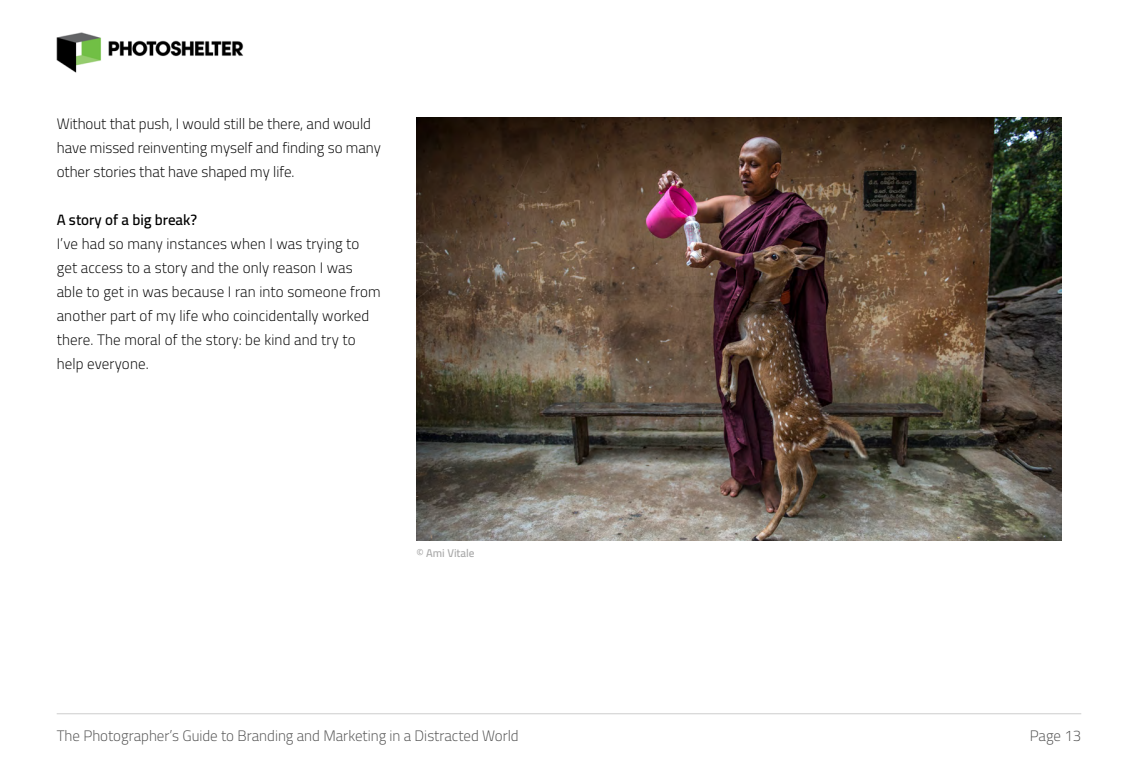
<style>
.page{position:relative;width:1138px;height:765px;background:#fff}
.page>*{position:absolute;margin:0;border:0;box-sizing:border-box;transform-origin:0 0}
.t1{font:300 15px/24px "Cairo";letter-spacing:.01em;color:#000}
.t2{font:300 15px "Cairo";color:#515151}
.t3{font:600 15px "Cairo";color:#000}
.t4{font:600 11.25px "Cairo";color:#a9a9a9}
</style>
<div class="page">
<hr style="left:57px;top:713px;width:1024px;height:1px;background:#d7d7d7">
<img style="left:56px;top:32px;width:188px;height:41px">
<img style="left:416px;top:118px;width:645px;height:422px">
<p class="t1" style="left:57px;top:112px;width:326px">Without that push, I would still be there, and would have missed reinventing myself and finding so many other stories that have shaped my life.</p>
<p class="t3" style="left:57px;top:211px;width:142px">A story of a big break?</p>
<p class="t1" style="left:57px;top:232px;width:325px">I’ve had so many instances when I was trying to get access to a story and the only reason I was able to get in was because I ran into someone from another part of my life who coincidentally worked there. The moral of the story: be kind and try to help everyone.</p>
<p class="t4" style="left:416px;top:547px;width:60px">© Ami Vitale</p>
<p class="t2" style="left:57px;top:727px;width:463px">The Photographer’s Guide to Branding and Marketing in a Distracted World</p>
<p class="t2" style="left:1029px;top:727px;width:53px">Page 13</p>
</div>
